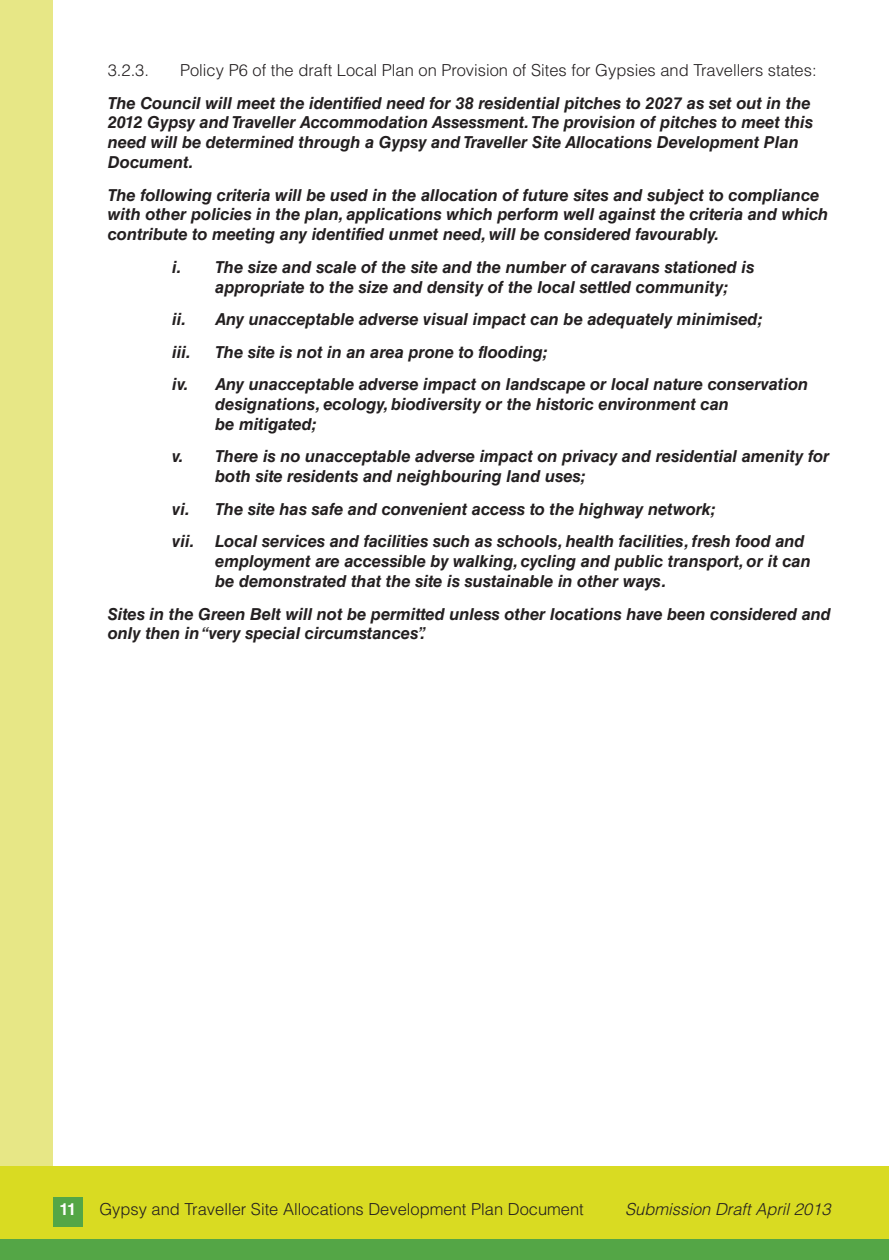
<style>
.page{position:relative;width:889px;height:1260px;background:#fff}
.page>*{position:absolute;margin:0;border:0;box-sizing:border-box;transform-origin:0 0}
.t1{font:italic 700 16.5px/19.8px "Helvetica LT Std";color:#231f20}
.t2{font:300 16.5px "Helvetica LT Std";color:#231f20}
.t3{font:italic 300 16.5px "Helvetica LT Std";color:#231f20}
.t4{font:700 16.5px "Helvetica LT Std";color:#fff}
</style>
<div class="page">
<div style="left:0;top:0;width:52px;height:1259px;background:#e7e786"></div>
<div style="left:0;top:1166px;width:889px;height:78px;background:#d9db22"></div>
<div style="left:0;top:1239px;width:889px;height:20px;background:#54a646"></div>
<div style="left:53px;top:1197px;width:30px;height:29px;background:#54a646"></div>
<p class="t2" style="left:108px;top:64px;width:43px">3.2.3.</p>
<p class="t2" style="left:180px;top:64px;width:638px">Policy P6 of the draft Local Plan on Provision of Sites for Gypsies and Travellers states:</p>
<p class="t1" style="left:108px;top:94px;width:707px">The Council will meet the identified need for 38 residential pitches to 2027 as set out in the 2012 Gypsy and Traveller Accommodation Assessment. The provision of pitches to meet this need will be determined through a Gypsy and Traveller Site Allocations Development Plan Document.</p>
<p class="t1" style="left:108px;top:186px;width:722px">The following criteria will be used in the allocation of future sites and subject to compliance with other policies in the plan, applications which perform well against the criteria and which contribute to meeting any identified unmet need, will be considered favourably.</p>
<p class="t1" style="left:215px;top:259px;width:541px;text-indent:-43px">i. The size and scale of the site and the number of caravans stationed is appropriate to the size and density of the local settled community;</p>
<p class="t1" style="left:172px;top:305px;width:592px;line-height:32.5px">ii. Any unacceptable adverse visual impact can be adequately minimised; iii.</p>
<p class="t1" style="left:172px;top:337px;width:637px;line-height:32.5px;text-indent:43px">The site is not in an area prone to flooding;<br>iv. Any unacceptable adverse impact on landscape or local nature conservation</p>
<p class="t1" style="left:215px;top:396px;width:515px">designations, ecology, biodiversity or the historic environment can be mitigated;</p>
<p class="t1" style="left:215px;top:448px;width:616px;text-indent:-43px">v. There is no unacceptable adverse impact on privacy and residential amenity for both site residents and neighbouring land uses;</p>
<p class="t1" style="left:172px;top:494px;width:546px;line-height:32.5px">vi. The site has safe and convenient access to the highway network; vii.</p>
<p class="t1" style="left:215px;top:533px;width:597px">Local services and facilities such as schools, health facilities, fresh food and employment are accessible by walking, cycling and public transport, or it can be demonstrated that the site is sustainable in other ways.</p>
<p class="t1" style="left:108px;top:605px;width:725px">Sites in the Green Belt will not be permitted unless other locations have been considered and only then in “very special circumstances”.</p>
<p class="t4" style="left:60px;top:1202px;width:18px">11</p>
<p class="t2" style="left:99px;top:1202px;width:486px">Gypsy and Traveller Site Allocations Development Plan Document</p>
<p class="t3" style="left:625px;top:1199px;width:207px">Submission Draft April 2013</p>
</div>
